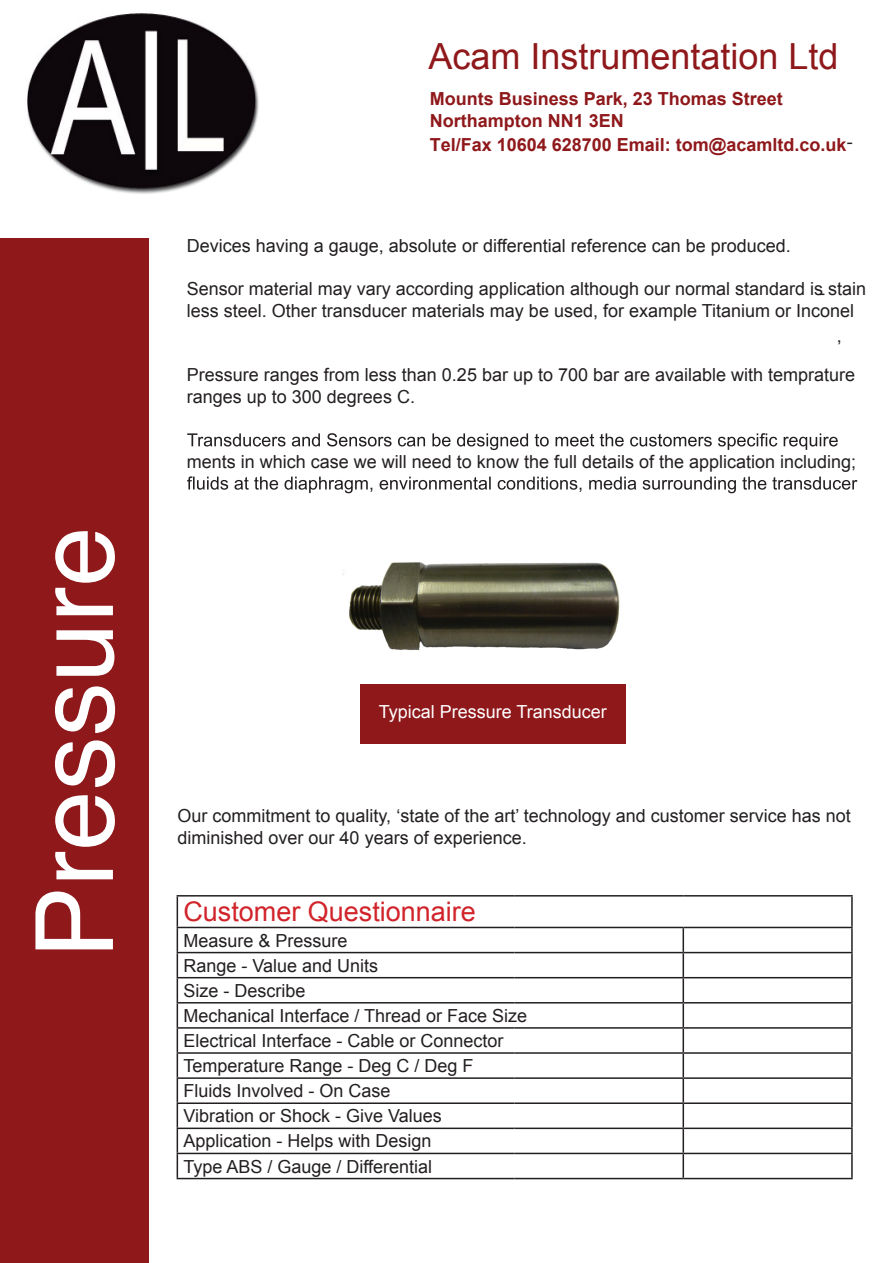
<style>
.page{position:relative;width:893px;height:1263px;background:#fff}
.page>*{position:absolute;margin:0;border:0;box-sizing:border-box;transform-origin:0 0}
.t1{font:108px "Helvetica";color:#fff}
.t2{font:36px "Arial";color:#8f181b}
.t3{font:27px "Arial";color:#d1232a}
.t4{font:18px/25px "Arial";color:#231f20}
.t5{font:700 18px/21.6px "Arial";color:#8f181b}
.t6{font:18px "Arial";color:#fff}
</style>
<div class="page">
<div style="left:360px;top:684px;width:266px;height:60px;background:#8f181b"></div>
<div style="left:0;top:238px;width:149px;height:1025px;background:#8f181b"></div>
<svg style="left:187px;top:433px;width:651px;height:17px"></svg>
<svg style="left:187px;top:476px;width:670px;height:17px"></svg>
<img style="left:343px;top:562px;width:277px;height:88px">
<hr style="left:177px;top:895px;width:169px;height:1px;background:#231f20">
<hr style="left:177px;top:896px;width:1px;height:31px;background:#231f20">
<hr style="left:346px;top:895px;width:169px;height:1px;background:#231f20">
<hr style="left:515px;top:895px;width:168px;height:1px;background:#231f20">
<hr style="left:683px;top:895px;width:170px;height:1px;background:#231f20">
<hr style="left:851px;top:896px;width:2px;height:31px;background:#231f20">
<hr style="left:177px;top:927px;width:169px;height:1px;background:#231f20">
<hr style="left:346px;top:927px;width:169px;height:1px;background:#231f20">
<hr style="left:515px;top:927px;width:168px;height:1px;background:#231f20">
<hr style="left:683px;top:927px;width:170px;height:1px;background:#231f20">
<hr style="left:682px;top:928px;width:2px;height:24px;background:#231f20">
<hr style="left:851px;top:928px;width:2px;height:24px;background:#231f20">
<hr style="left:177px;top:952px;width:169px;height:1px;background:#231f20">
<hr style="left:346px;top:952px;width:169px;height:1px;background:#231f20">
<hr style="left:515px;top:952px;width:168px;height:1px;background:#231f20">
<hr style="left:683px;top:952px;width:170px;height:1px;background:#231f20">
<hr style="left:682px;top:953px;width:2px;height:24px;background:#231f20">
<hr style="left:851px;top:953px;width:2px;height:24px;background:#231f20">
<hr style="left:177px;top:977px;width:169px;height:1px;background:#231f20">
<hr style="left:346px;top:977px;width:169px;height:1px;background:#231f20">
<hr style="left:515px;top:977px;width:168px;height:1px;background:#231f20">
<hr style="left:683px;top:977px;width:170px;height:1px;background:#231f20">
<hr style="left:682px;top:978px;width:2px;height:24px;background:#231f20">
<hr style="left:851px;top:978px;width:2px;height:24px;background:#231f20">
<hr style="left:177px;top:1002px;width:169px;height:1px;background:#231f20">
<hr style="left:346px;top:1002px;width:169px;height:1px;background:#231f20">
<hr style="left:515px;top:1002px;width:168px;height:1px;background:#231f20">
<hr style="left:683px;top:1002px;width:170px;height:1px;background:#231f20">
<hr style="left:682px;top:1003px;width:2px;height:24px;background:#231f20">
<hr style="left:851px;top:1003px;width:2px;height:24px;background:#231f20">
<hr style="left:177px;top:1027px;width:169px;height:2px;background:#231f20">
<hr style="left:346px;top:1027px;width:169px;height:2px;background:#231f20">
<hr style="left:515px;top:1027px;width:168px;height:2px;background:#231f20">
<hr style="left:683px;top:1027px;width:170px;height:2px;background:#231f20">
<hr style="left:682px;top:1029px;width:2px;height:23px;background:#231f20">
<hr style="left:851px;top:1029px;width:2px;height:23px;background:#231f20">
<hr style="left:177px;top:1052px;width:169px;height:2px;background:#231f20">
<hr style="left:346px;top:1052px;width:169px;height:2px;background:#231f20">
<hr style="left:515px;top:1052px;width:168px;height:2px;background:#231f20">
<hr style="left:683px;top:1052px;width:170px;height:2px;background:#231f20">
<hr style="left:682px;top:1054px;width:2px;height:23px;background:#231f20">
<hr style="left:851px;top:1054px;width:2px;height:23px;background:#231f20">
<hr style="left:177px;top:1077px;width:169px;height:2px;background:#231f20">
<hr style="left:346px;top:1077px;width:169px;height:2px;background:#231f20">
<hr style="left:515px;top:1077px;width:168px;height:2px;background:#231f20">
<hr style="left:683px;top:1077px;width:170px;height:2px;background:#231f20">
<hr style="left:682px;top:1079px;width:2px;height:23px;background:#231f20">
<hr style="left:851px;top:1079px;width:2px;height:23px;background:#231f20">
<hr style="left:177px;top:1102px;width:169px;height:2px;background:#231f20">
<hr style="left:346px;top:1102px;width:169px;height:2px;background:#231f20">
<hr style="left:515px;top:1102px;width:168px;height:2px;background:#231f20">
<hr style="left:683px;top:1102px;width:170px;height:2px;background:#231f20">
<hr style="left:682px;top:1104px;width:2px;height:23px;background:#231f20">
<hr style="left:851px;top:1104px;width:2px;height:23px;background:#231f20">
<hr style="left:177px;top:1127px;width:169px;height:2px;background:#231f20">
<hr style="left:346px;top:1127px;width:169px;height:2px;background:#231f20">
<hr style="left:515px;top:1127px;width:168px;height:2px;background:#231f20">
<hr style="left:683px;top:1127px;width:170px;height:2px;background:#231f20">
<hr style="left:682px;top:1129px;width:2px;height:24px;background:#231f20">
<hr style="left:851px;top:1129px;width:2px;height:24px;background:#231f20">
<hr style="left:177px;top:1153px;width:169px;height:1px;background:#231f20">
<svg style="left:177px;top:928px;width:1px;height:250px"></svg>
<hr style="left:346px;top:1153px;width:169px;height:1px;background:#231f20">
<hr style="left:515px;top:1153px;width:168px;height:1px;background:#231f20">
<hr style="left:683px;top:1153px;width:170px;height:1px;background:#231f20">
<hr style="left:682px;top:1154px;width:2px;height:24px;background:#231f20">
<hr style="left:851px;top:1154px;width:2px;height:24px;background:#231f20">
<hr style="left:177px;top:1178px;width:169px;height:1px;background:#231f20">
<hr style="left:346px;top:1178px;width:169px;height:1px;background:#231f20">
<hr style="left:515px;top:1178px;width:168px;height:1px;background:#231f20">
<hr style="left:683px;top:1178px;width:170px;height:1px;background:#231f20">
<img style="left:27px;top:13px;width:232px;height:181px">
<h1 class="t1" style="left:-8px;top:958px;width:434px;rotate:-90deg">Pressure</h1>
<h2 class="t2" style="left:428px;top:33px;width:412px">Acam Instrumentation Ltd</h2>
<p class="t5" style="left:430px;top:88px;width:355px">Mounts Business Park, 23 Thomas Street<br>Northampton NN1 3EN</p>
<p class="t5" style="left:430px;top:135px;width:418px">Tel/Fax 10604 628700 Email: tom@acamltd.co.uk</p>
<p class="t4" style="left:847px;top:129px;width:7px">-</p>
<p class="t4" style="left:187px;top:233px;width:606px">Devices having a gauge, absolute or differential reference can be produced.</p>
<p class="t4" style="left:187px;top:276px;width:681px">Sensor material may vary according application although our normal standard is stain</p>
<p class="t4" style="left:819px;top:281px;width:7px">-</p>
<p class="t4" style="left:187px;top:298px;width:669px">less steel. Other transducer materials may be used, for example Titanium or Inconel</p>
<p class="t4" style="left:837px;top:324px;width:7px">,</p>
<p class="t4" style="left:187px;top:365px;width:670px;line-height:21.6px">Pressure ranges from less than 0.25 bar up to 700 bar are available with temprature ranges up to 300 degrees C.</p>
<p class="t4" style="left:187px;top:449px;width:671px">ments in which case we will need to know the full details of the application including;</p>
<p class="t6" style="left:379px;top:700px;width:230px">Typical Pressure Transducer</p>
<p class="t4" style="left:178px;top:805px;width:675px;line-height:21.6px">Our commitment to quality, ‘state of the art’ technology and customer service has not diminished over our 40 years of experience.</p>
<h3 class="t3" style="left:183px;top:894px;width:294px">Customer Questionnaire</h3>
<p class="t4" style="left:183px;top:928px;width:345px">Measure &amp; Pressure<br>Range - Value and Units<br>Size - Describe<br>Mechanical Interface / Thread or Face Size<br>Electrical Interface - Cable or Connector<br>Temperature Range - Deg C / Deg F<br>Fluids Involved - On Case<br>Vibration or Shock - Give Values<br>Application - Helps with Design<br>Type ABS / Gauge / Differential</p>
</div>
